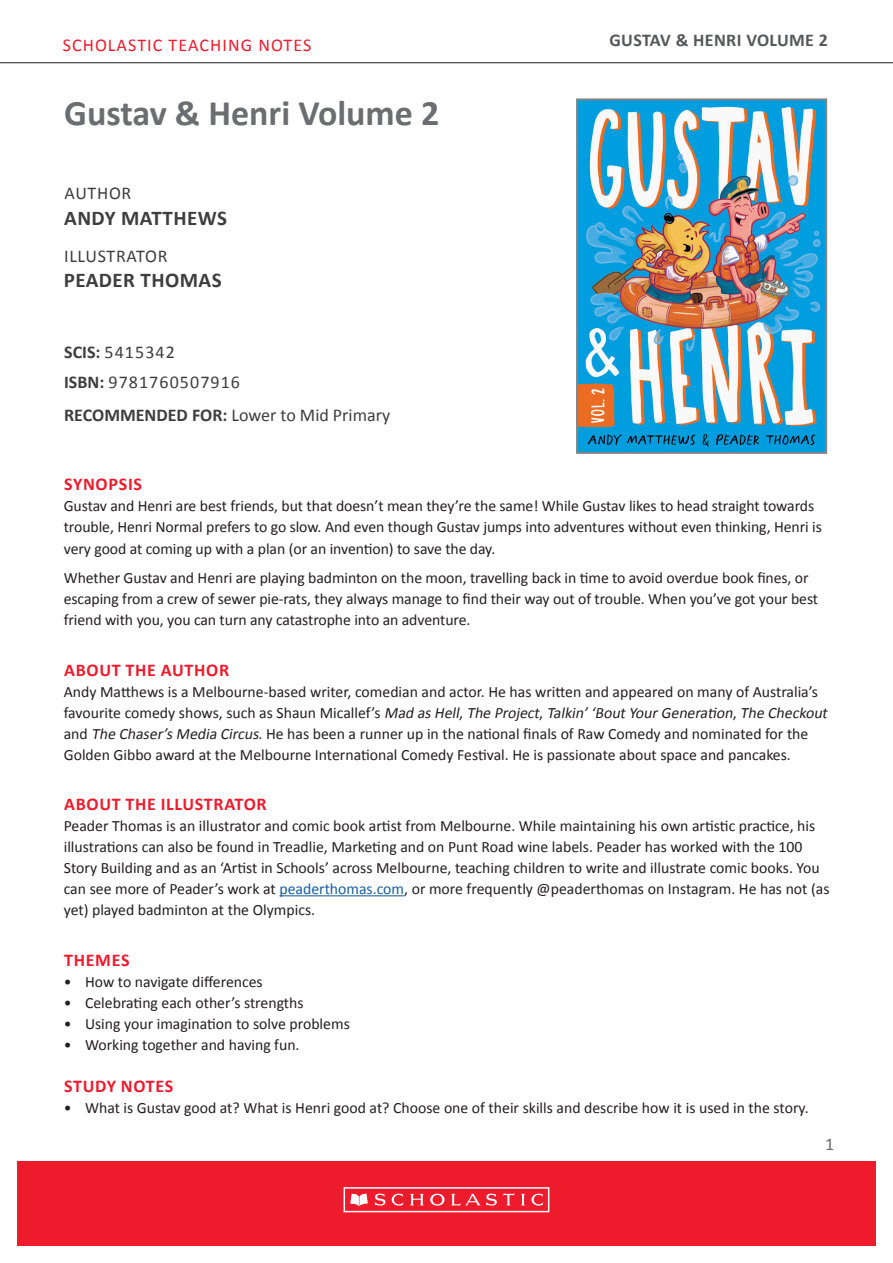
<style>
.page{position:relative;width:893px;height:1263px;background:#fff}
.page>*{position:absolute;margin:0;border:0;box-sizing:border-box;transform-origin:0 0}
.t1{font:700 36px "Calibri";color:#6c6d70}
.t2{font:700 21px "Calibri";letter-spacing:.02em;color:#3e3e3f}
.SUB_HEAD_1{font:700 18px "Calibri";letter-spacing:.04em;color:#ee1b2d}
.t3{font:18px "Calibri";color:#3e3e3f}
.t4{font:18px "Calibri";letter-spacing:.06em;color:#3e3e3f}
.t5{font:18px "Calibri";letter-spacing:.06em;color:#ee1b2d}
.t6{font:700 18px "Calibri";letter-spacing:.02em;color:#57585a}
.t7{font:18px "Calibri";letter-spacing:.04em;color:#3e3e3f}
.t8{font:18px "Calibri";color:#6c6d70}
.Body_Copy__Para_spac{font:15.75px/21px "Calibri";color:#231f20}
.s1{font-weight:700}
.s2{font-style:italic}
.s3{color:#175d9e}
</style>
<div class="page">
<hr style="left:0;top:62px;width:893px;height:1px;background:#231f20">
<div style="left:17px;top:1161px;width:859px;height:85px;background:#ee1b2d"></div>
<div style="left:344px;top:1187px;width:205px;height:25px;border:2px solid #fff"></div>
<svg style="left:350px;top:1193px;width:18px;height:13px"></svg>
<svg style="left:375px;top:1193px;width:28px;height:13px"></svg>
<svg style="left:410px;top:1194px;width:14px;height:11px"></svg>
<svg style="left:521px;top:1194px;width:4px;height:11px"></svg>
<svg style="left:531px;top:1193px;width:12px;height:13px"></svg>
<svg style="left:430px;top:1194px;width:15px;height:11px"></svg>
<svg style="left:451px;top:1193px;width:64px;height:13px"></svg>
<img style="left:579px;top:101px;width:245px;height:350px">
<div style="left:576px;top:98px;width:251px;height:356px;border:2px solid #808285"></div>
<hr style="left:279px;top:895px;width:125px;height:1px;background:#175d9e">
<p class="t5" style="left:63px;top:32px;width:250px">SCHOLASTIC TEACHING NOTES</p>
<p class="t6" style="left:609px;top:27px;width:220px">GUSTAV &amp; HENRI VOLUME 2</p>
<p class="t1" style="left:64px;top:88px;width:377px">Gustav &amp; Henri Volume 2</p>
<p class="t7" style="left:65px;top:181px;width:68px">AUTHOR</p>
<p class="t2" style="left:64px;top:203px;width:164px">ANDY MATTHEWS</p>
<p class="t7" style="left:64px;top:243px;width:105px">ILLUSTRATOR</p>
<p class="t2" style="left:64px;top:265px;width:159px">PEADER THOMAS</p>
<p class="t4" style="left:64px;top:339px;width:112px"><span class="s1">SCIS:</span> 5415342</p>
<p class="t4" style="left:64px;top:370px;width:177px"><span class="s1">ISBN:</span> 9781760507916</p>
<p class="t3" style="left:64px;top:403px;width:328px"><span class="s1">RECOMMENDED FOR:</span> Lower to Mid Primary</p>
<p class="SUB_HEAD_1" style="left:64px;top:472px;width:79px">SYNOPSIS</p>
<p class="Body_Copy__Para_spac" style="left:64px;top:495px;width:759px">Gustav and Henri are best friends, but that doesn’t mean they’re the same! While Gustav likes to head straight towards trouble, Henri Normal prefers to go slow. And even though Gustav jumps into adventures without even thinking, Henri is very good at coming up with a plan (or an invention) to save the day.</p>
<p class="Body_Copy__Para_spac" style="left:64px;top:567px;width:756px">Whether Gustav and Henri are playing badminton on the moon, travelling back in time to avoid overdue book fines, or escaping from a crew of sewer pie-rats, they always manage to find their way out of trouble. When you’ve got your best friend with you, you can turn any catastrophe into an adventure.</p>
<p class="SUB_HEAD_1" style="left:64px;top:657px;width:167px">ABOUT THE AUTHOR</p>
<p class="Body_Copy__Para_spac" style="left:64px;top:680px;width:769px">Andy Matthews is a Melbourne-based writer, comedian and actor. He has written and appeared on many of Australia’s fa vo u r i t e c o m e d y s h o ws, s u c h a s S h a u n M i c a l l ef’s <span class="s2">Mad asHell</span>, <span class="s2">The Project</span>, <span class="s2">Talkin’‘BoutYourGeneration</span>, <span class="s2">The Checkout </span>and <span class="s2">The Chaser’sMedia Circus</span>. He has been a runner up in the national finals of Raw Comedy and nominated for the Golden Gibbo award at the Melbourne International Comedy Festival. He is passionate about space and pancakes.</p>
<p class="SUB_HEAD_1" style="left:64px;top:791px;width:204px">ABOUT THE ILLUSTRATOR</p>
<p class="Body_Copy__Para_spac" style="left:64px;top:815px;width:767px">Peader Thomas is an illustrator and comic book artist from Melbourne. While maintaining his own artistic practice, his illustrations can also be found in Treadlie, Marketing and on Punt Road wine labels. Peader has worked with the 100<br>Story Building and as an ‘Artist in Schools’ across Melbourne, teaching children to write and illustrate comic books. You can see more of Peader’s work at <span class="s3">peaderthomas.com</span>, or more frequently @peaderthomas on Instagram. He has not (as yet) played badminton at the Olympics.</p>
<p class="SUB_HEAD_1" style="left:64px;top:947px;width:67px">THEMES</p>
<p class="Body_Copy__Para_spac" style="left:64px;top:970px;width:201px">• How to navigate differences</p>
<p class="Body_Copy__Para_spac" style="left:64px;top:991px;width:241px">• Celebrating each other’s strengths</p>
<p class="Body_Copy__Para_spac" style="left:64px;top:1012px;width:288px">• Using your imagination to solve problems</p>
<p class="Body_Copy__Para_spac" style="left:64px;top:1033px;width:237px">• Working together and having fun.</p>
<p class="SUB_HEAD_1" style="left:64px;top:1073px;width:111px">STUDY NOTES</p>
<p class="Body_Copy__Para_spac" style="left:64px;top:1096px;width:746px">• What is Gustav good at? What is Henri good at? Choose one of their skills and describe how it is used in the story.</p>
<p class="t8" style="left:825px;top:1131px;width:11px">1</p>
</div>
